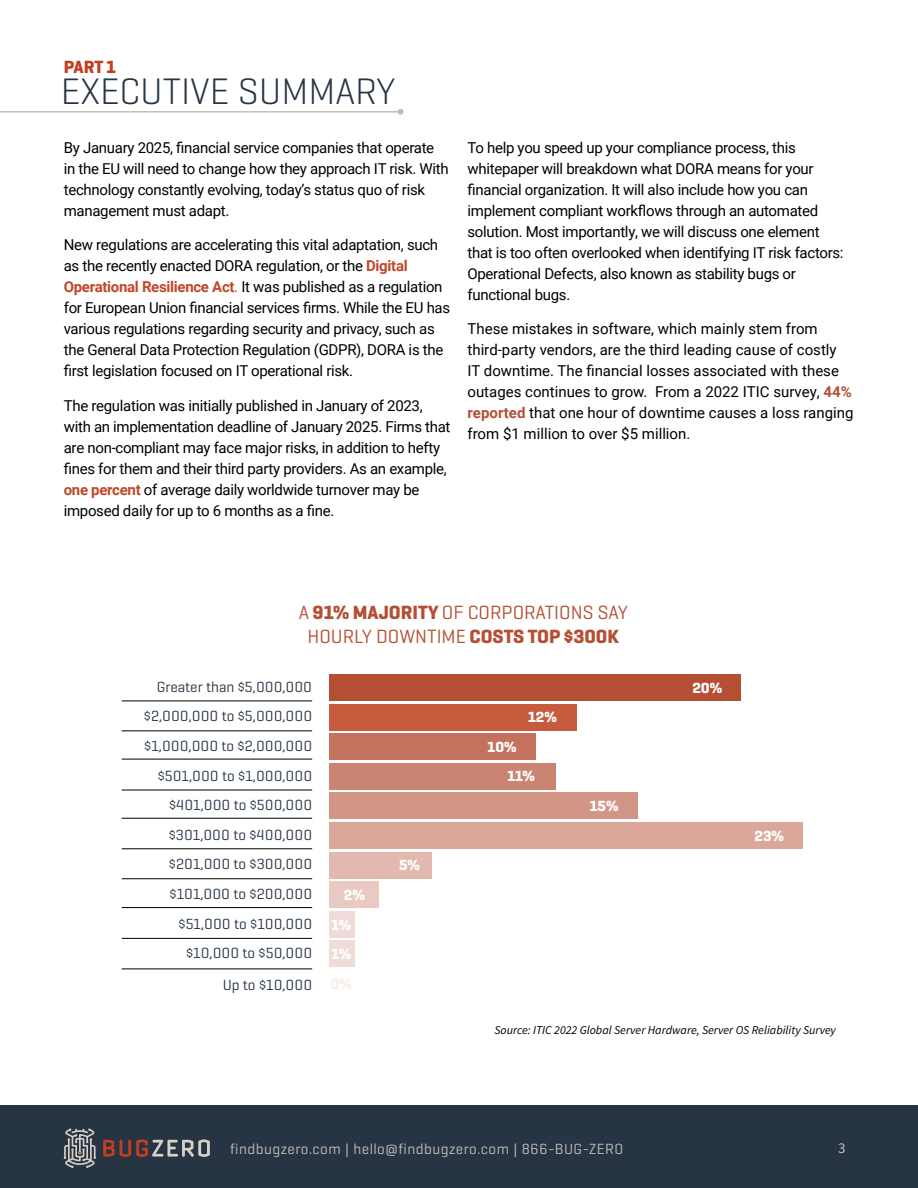
<style>
.page{position:relative;width:918px;height:1188px;background:#fff}
.page>*{position:absolute;margin:0;border:0;box-sizing:border-box;transform-origin:0 0}
.t1{font:300 37.5px "Geogrotesque Cyr";color:#263444}
.t2{font:19.5px/24px "Geogrotesque Cyr";color:#b54f34;text-align:center}
.t3{font:700 18px "Geogrotesque Cyr";color:#c23e1e}
.t4{font:15px/21px "Roboto";letter-spacing:-.02em;color:#000}
.t5{font:15px/21px "Roboto";color:#000}
.t6{font:15px/29.5px "Geogrotesque Cyr";color:#263444;text-align:right}
.t7{font:15px "Geogrotesque Cyr";letter-spacing:.03em;color:#c1bdb7}
.t8{font:700 15px/29.5px "Geogrotesque Cyr";color:#fff}
.t9{font:700 15px "Geogrotesque Cyr";color:#f9edea}
.t10{font:15px "Source Sans Pro";color:#c1bdb7}
.t11{font:italic 12px "Source Sans Pro";color:#000}
.s1{font-weight:700;color:#c24729}
.s2{color:#c24729}
.s3{font-weight:700;color:#b54f34}
.s4{font-weight:700}
</style>
<div class="page">
<div style="left:329px;top:940px;width:25px;height:27px;background:#f0dcd6"></div>
<div style="left:329px;top:911px;width:25px;height:27px;background:#f0dcd6"></div>
<div style="left:329px;top:881px;width:50px;height:27px;background:#e9cac2"></div>
<div style="left:329px;top:852px;width:103px;height:26px;background:#e1b9ae"></div>
<div style="left:329px;top:822px;width:474px;height:27px;background:#daa79a"></div>
<div style="left:329px;top:793px;width:309px;height:26px;background:#d39585"></div>
<div style="left:329px;top:763px;width:227px;height:27px;background:#cb8471"></div>
<div style="left:329px;top:733px;width:207px;height:27px;background:#c4725d"></div>
<div style="left:329px;top:704px;width:247px;height:26px;background:#c85a3e"></div>
<div style="left:329px;top:674px;width:412px;height:27px;background:#b54f34"></div>
<hr style="left:122px;top:701px;width:190px;height:1px;background:#000">
<hr style="left:122px;top:730px;width:190px;height:1px;background:#000">
<hr style="left:122px;top:759px;width:190px;height:1px;background:#000">
<hr style="left:122px;top:790px;width:190px;height:1px;background:#000">
<hr style="left:122px;top:818px;width:190px;height:1px;background:#000">
<hr style="left:122px;top:848px;width:190px;height:1px;background:#000">
<hr style="left:122px;top:878px;width:190px;height:1px;background:#000">
<hr style="left:122px;top:907px;width:190px;height:1px;background:#000">
<hr style="left:122px;top:938px;width:190px;height:1px;background:#000">
<hr style="left:122px;top:969px;width:190px;height:1px;background:#000">
<div style="left:0;top:1106px;width:918px;height:82px;background:#263444"></div>
<svg style="left:103px;top:1139px;width:107px;height:18px;background:#6b595a"></svg>
<svg style="left:64px;top:1128px;width:32px;height:40px"></svg>
<hr style="left:0;top:111px;width:401px;height:2px;background:#c1bdb7">
<svg style="left:398px;top:109px;width:6px;height:6px"></svg>
<p class="t3" style="left:64px;top:56px;width:53px">PART 1</p>
<h1 class="t1" style="left:61px;top:67px;width:336px">EXECUTIVE SUMMARY</h1>
<p class="t4" style="left:64px;top:136px;width:386px">By January 2025, financial service companies that operate in the EU will need to change how they approach IT risk. With technology constantly evolving, today’s status quo of risk management must adapt.</p>
<p class="t4" style="left:64px;top:234px;width:388px">New regulations are accelerating this vital adaptation, such as the recently enacted DORA regulation, or the <span class="s1">Digital Operational Resilience Act</span><span class="s2">.</span> It was published as a regulation for European Union financial services firms. While the EU has various regulations regarding security and privacy, such as the General Data Protection Regulation (GDPR), DORA is the first legislation focused on IT operational risk.</p>
<p class="t4" style="left:64px;top:394px;width:388px">The regulation was initially published in January of 2023, with an implementation deadline of January 2025. Firms that are non-compliant may face major risks, in addition to hefty fines for them and their third party providers. As an example, <span class="s1">one percent</span> of average daily worldwide turnover may be imposed daily for up to 6 months as a fine.</p>
<p class="t4" style="left:468px;top:136px;width:378px">To help you speed up your compliance process, this whitepaper will breakdown what DORA means for your financial organization. It will also include how you can implement compliant workflows through an automated solution. Most importantly, we will discuss one element that is too often overlooked when identifying IT risk factors:<br>Operational Defects, also known as stability bugs or functional bugs.</p>
<p class="t5" style="left:468px;top:318px;width:388px">These mistakes in software, which mainly stem from third-party vendors, are the third leading cause of costly<br>IT downtime. The financial losses associated with these outages continues to grow. From a 2022 ITIC survey, <span class="s3">44% reported</span> that one hour of downtime causes a loss ranging from $1 million to over $5 million.</p>
<h2 class="t2" style="left:299px;top:600px;width:331px">A <span class="s4">91% MAJORITY</span> OF CORPORATIONS SAY<br>HOURLY DOWNTIME <span class="s4">COSTS TOP $300K</span></h2>
<p class="t6" style="left:144px;top:672px;width:170px">Greater than $5,000,000 $2,000,000 to $5,000,000 $1,000,000 to $2,000,000 $501,000 to $1,000,000 $401,000 to $500,000 $301,000 to $400,000 $201,000 to $300,000 $101,000 to $200,000 $51,000 to $100,000 $10,000 to $50,000</p>
<p class="t6" style="left:223px;top:969px;width:91px">Up to $10,000</p>
<p class="t8" style="left:332px;top:880px;width:35px;text-indent:12px">2%<br>1%<br>1%</p>
<p class="t9" style="left:331px;top:974px;width:23px">0%</p>
<p class="t8" style="left:399px;top:850px;width:22px">5%</p>
<p class="t8" style="left:528px;top:702px;width:30px">12%</p>
<p class="t8" style="left:507px;top:732px;width:29px;text-indent:-20px">10%<br>11%</p>
<p class="t8" style="left:590px;top:791px;width:30px">15%</p>
<p class="t8" style="left:692px;top:673px;width:31px">20%</p>
<p class="t8" style="left:755px;top:821px;width:31px">23%</p>
<p class="t11" style="left:494px;top:1022px;width:343px">Source: ITIC 2022 Global Server Hardware, Server OS Reliability Survey</p>
<p class="t7" style="left:230px;top:1139px;width:395px">findbugzero.com | hello@findbugzero.com | 866-BUG-ZERO</p>
<p class="t10" style="left:838px;top:1138px;width:9px">3</p>
</div>
